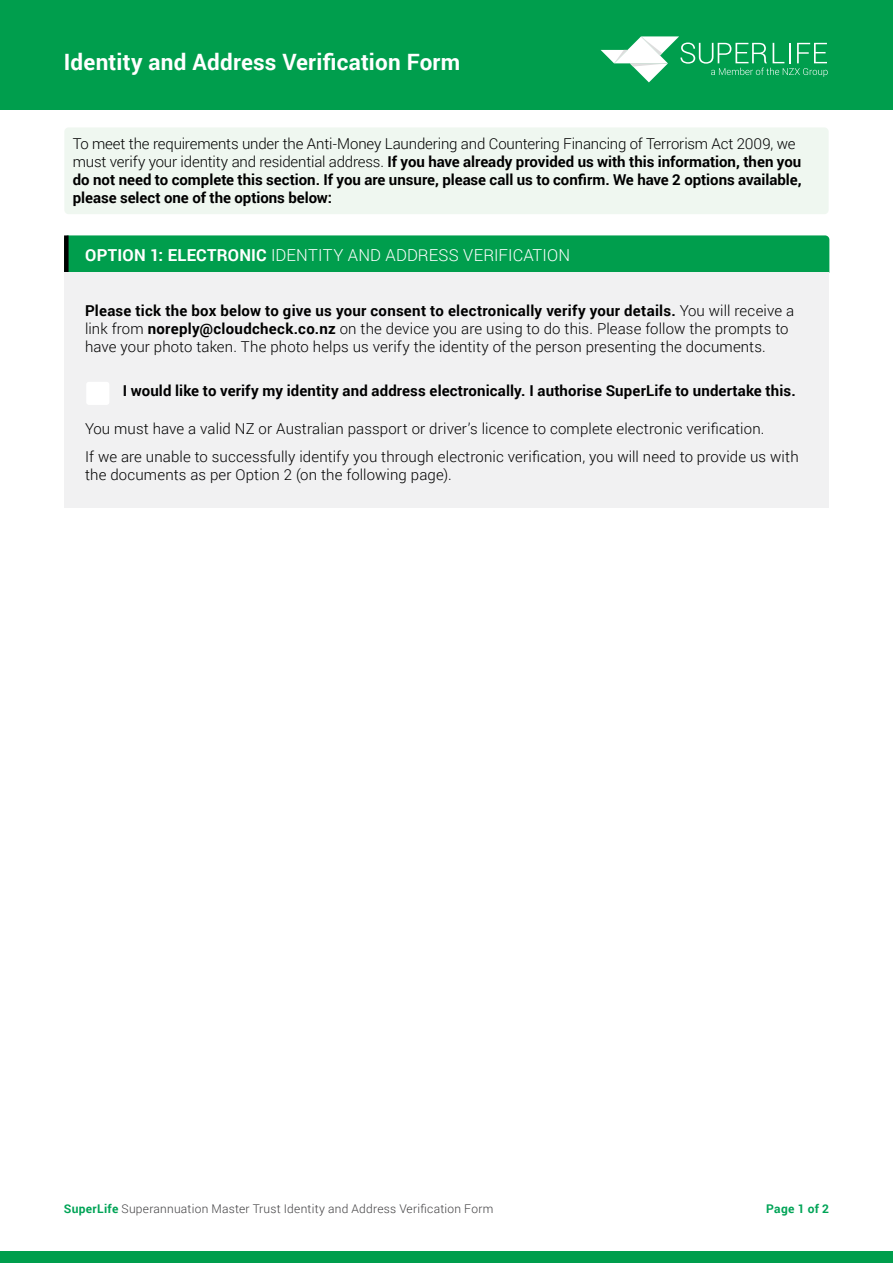
<style>
.page{position:relative;width:893px;height:1263px;background:#fff}
.page>*{position:absolute;margin:0;border:0;box-sizing:border-box;transform-origin:0 0}
.t1{font:700 22.5px "Roboto";letter-spacing:.01em;color:#fff}
.t2{font:300 16.5px "Roboto";letter-spacing:.01em;color:#fff}
.t3{font:300 15px/18px "Roboto";letter-spacing:.01em;color:#000}
.t4{font:700 15px/18px "Roboto";color:#000}
.t5{font:300 12px "Roboto";letter-spacing:.02em;color:#414042}
.t6{font:700 12px "Roboto";letter-spacing:.025em;color:#00a457}
.s1{font-weight:300}
.s2{font-weight:700}
.s3{font-weight:700;color:#00a457}
</style>
<div class="page">
<div style="left:0;top:1251px;width:893px;height:12px;background:#009e4d"></div>
<div style="left:69px;top:235px;width:760px;height:38px;background:#009e4d"></div>
<div style="left:64px;top:235px;width:5px;height:38px;background:#000"></div>
<div style="left:64px;top:273px;width:765px;height:235px;background:#f1f1f2"></div>
<div style="left:86px;top:381px;width:24px;height:24px;background:#fff;border-radius:3px"></div>
<div style="left:85px;top:381px;width:26px;height:25px;border:1px solid #f1f1f2;border-radius:3px"></div>
<div style="left:64px;top:127px;width:765px;height:87px;background:#eff7f0;border-radius:4px"></div>
<div style="left:0;top:0;width:893px;height:110px;background:#009e4d"></div>
<svg style="left:601px;top:36px;width:227px;height:46px"></svg>
<h1 class="t1" style="left:64px;top:46px;width:398px">Identity and Address Verification Form</h1>
<p class="t4" style="left:73px;top:134px;width:730px"><span class="s1">To meet the requirements under the Anti-Money Laundering and Countering Financing of Terrorism Act 2009, we must verify your identity and residential address.</span> If you have already provided us with this information, then you do not need to complete this section. If you are unsure, please call us to confirm. We have 2 options available, please select one of the options below:</p>
<p class="t2" style="left:85px;top:244px;width:486px"><span class="s2">OPTION 1: ELECTRONIC</span> IDENTITY AND ADDRESS VERIFICATION</p>
<p class="t3" style="left:85px;top:301px;width:711px"><span class="s2">Please tick the box below to give us your consent to electronically verify your details.</span> You will receive a link from <span class="s2">noreply@cloudcheck.co.nz</span> on the device you are using to do this. Please follow the prompts to have your photo taken. The photo helps us verify the identity of the person presenting the documents.</p>
<p class="t4" style="left:123px;top:381px;width:675px">I would like to verify my identity and address electronically. I authorise SuperLife to undertake this.</p>
<p class="t3" style="left:85px;top:414px;width:715px;line-height:28.7px">You must have a valid NZ or Australian passport or driver’s licence to complete electronic verification.<br>If we are unable to successfully identify you through electronic verification, you will need to provide us with</p>
<p class="t3" style="left:85px;top:466px;width:368px">the documents as per Option 2 (on the following page).</p>
<p class="t5" style="left:64px;top:1200px;width:431px"><span class="s3">SuperLife</span> Superannuation Master Trust Identity and Address Verification Form</p>
<p class="t6" style="left:766px;top:1200px;width:64px">Page 1 of 2</p>
</div>
